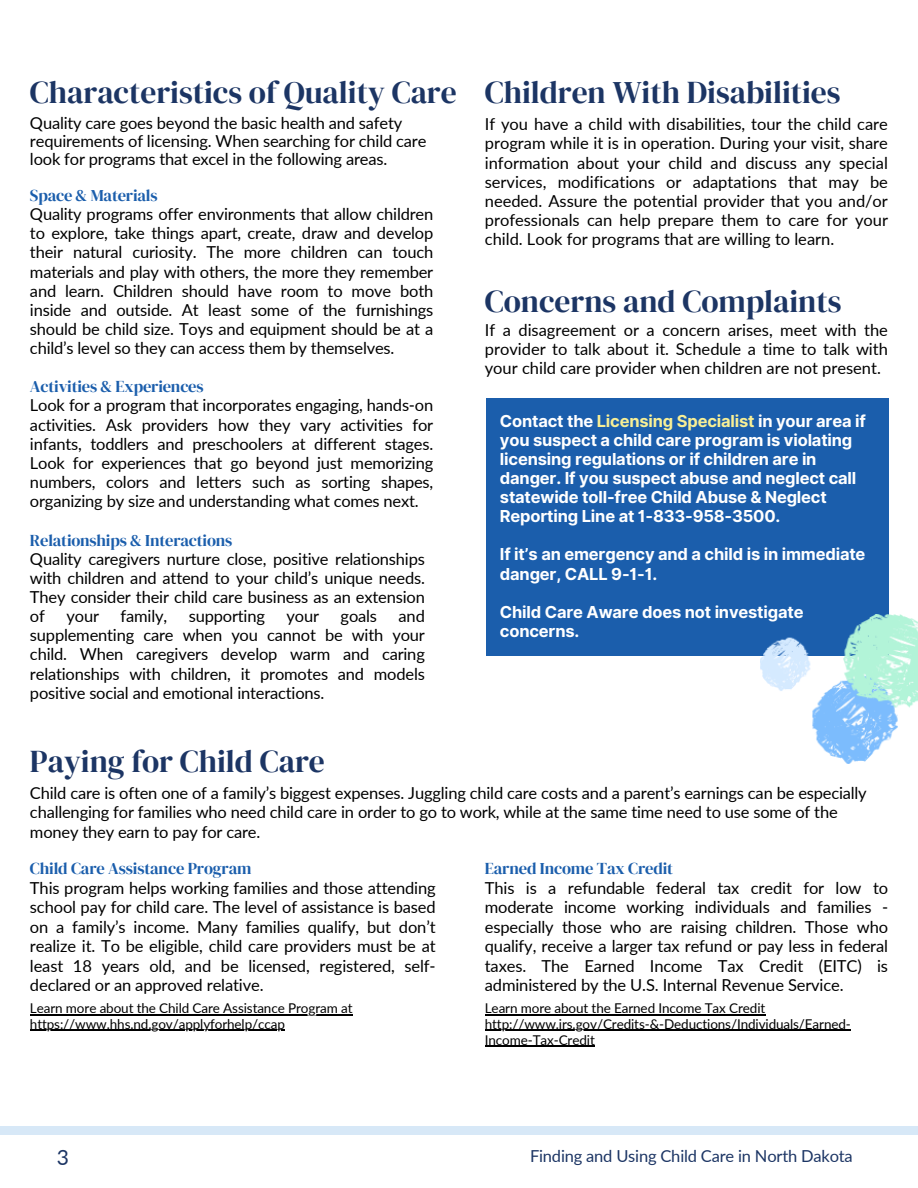
<style>
.page{position:relative;width:918px;height:1188px;background:#fff}
.page>*{position:absolute;margin:0;border:0;box-sizing:border-box;transform-origin:0 0}
.t1{font:31.5px "DM Serif Display";color:#1c3564}
.t2{font:21px "Lato";color:#1c3564}
.t3{font:16.5px/19.2px "Lato";letter-spacing:-.01em;color:#000}
.t4{font:700 16.5px/19.2px "Inter";letter-spacing:-.01em;color:#fff}
.t5{font:16.5px "Lato";letter-spacing:-.01em;color:#1c3564}
.t6{font:13.5px/15.8px "Lato";letter-spacing:-.01em;color:#000}
.s1{font-family:"DM Serif Display";color:#1b5eac}
.s2{color:#f8ef95}
</style>
<div class="page">
<div style="left:486px;top:398px;width:402px;height:258px;background:#1b5eac"></div>
<hr style="left:485px;top:1014px;width:280px;height:1px;background:#000">
<hr style="left:485px;top:1030px;width:366px;height:1px;background:#000">
<hr style="left:485px;top:1046px;width:110px;height:1px;background:#000">
<hr style="left:30px;top:1014px;width:241px;height:1px;background:#000">
<hr style="left:271px;top:1014px;width:81px;height:1px;background:#000">
<hr style="left:30px;top:1030px;width:255px;height:1px;background:#000">
<img style="left:761px;top:615px;width:157px;height:148px">
<div style="left:0;top:1126px;width:918px;height:9px;background:#d7e8f7"></div>
<h2 class="t1" style="left:30px;top:71px;width:428px">Characteristics of Quality Care</h2>
<h2 class="t3" style="left:30px;top:114px;width:398px;line-height:18px">Quality care goes beyond the basic health and safety requirements of licensing. When searching for child care look for programs that excel in the following areas.</h2>
<h2 class="t3" style="left:30px;top:185px;width:405px"><span class="s1">Space &amp; Materials<br></span>Quality programs offer environments that allow children to explore, take things apart, create, draw and develop their natural curiosity. The more children can touch materials and play with others, the more they remember and learn. Children should have room to move both inside and outside. At least some of the furnishings should be child size. Toys and equipment should be at a child’s level so they can access them by themselves.</h2>
<h2 class="t3" style="left:30px;top:376px;width:405px"><span class="s1">Activities &amp; Experiences<br></span>Look for a program that incorporates engaging, hands-on activities. Ask providers how they vary activities for infants, toddlers and preschoolers at different stages.<br>Look for experiences that go beyond just memorizing numbers, colors and letters such as sorting shapes, organizing by size and understanding what comes next.</h2>
<h2 class="t3" style="left:30px;top:530px;width:396px"><span class="s1">Relationships &amp; Interactions<br></span>Quality caregivers nurture close, positive relationships with children and attend to your child’s unique needs.<br>They consider their child care business as an extension of</h2>
<h2 class="t3" style="left:30px;top:606px;width:396px;text-align:justify;text-indent:369px">and supplementing care when you cannot be with your child. When caregivers develop warm and caring relationships with children, it promotes and models positive social and emotional interactions.</h2>
<h2 class="t3" style="left:67px;top:606px;width:34px">your</h2>
<h2 class="t3" style="left:121px;top:606px;width:48px">family,</h2>
<h2 class="t3" style="left:189px;top:606px;width:78px">supporting</h2>
<h2 class="t3" style="left:287px;top:606px;width:34px">your</h2>
<h2 class="t3" style="left:341px;top:606px;width:38px">goals</h2>
<h2 class="t1" style="left:485px;top:71px;width:357px">Children With Disabilities</h2>
<h2 class="t3" style="left:485px;top:114px;width:405px;text-align:justify">If you have a child with disabilities, tour the child care program while it is in operation. During your visit, share information about your child and discuss any special services, modifications or adaptations that may be needed. Assure the potential provider that you and/or professionals can help prepare them to care for your child. Look for programs that are willing to learn.</h2>
<h2 class="t1" style="left:485px;top:280px;width:358px">Concerns and Complaints</h2>
<h2 class="t3" style="left:485px;top:320px;width:405px;text-align:justify">If a disagreement or a concern arises, meet with the provider to talk about it. Schedule a time to talk with your child care provider when children are not present.</h2>
<h1 class="t4" style="left:500px;top:411px;width:367px">Contact the <span class="s2">Licensing Specialist</span> in your area if you suspect a child care program is violating licensing regulations or if children are in danger. If you suspect abuse and neglect call statewide toll-free Child Abuse &amp; Neglect Reporting Line at 1-833-958-3500.</h1>
<h1 class="t4" style="left:500px;top:545px;width:367px">If it’s an emergency and a child is in immediate danger, CALL 9-1-1.</h1>
<h1 class="t4" style="left:500px;top:602px;width:305px">Child Care Aware does not investigate concerns.</h1>
<p class="t1" style="left:30px;top:740px;width:296px">Paying for Child Care</p>
<p class="t3" style="left:30px;top:783px;width:838px">Child care is often one of a family’s biggest expenses. Juggling child care costs and a parent’s earnings can be especially challenging for families who need child care in order to go to work, while at the same time need to use some of the money they earn to pay for care.</p>
<h2 class="t3" style="left:485px;top:858px;width:405px"><span class="s1">Earned Income Tax Credit<br></span>This is a refundable federal tax credit for low to moderate income working individuals and families - especially those who are raising children. Those who qualify, receive a larger tax refund or pay less in federal taxes. The Earned Income Tax Credit (EITC) is administered by the U.S. Internal Revenue Service.</h2>
<h2 class="t6" style="left:485px;top:1000px;width:282px">Learn more about the Earned Income Tax Credit</h2>
<p class="t6" style="left:485px;top:1016px;width:368px">http://www.irs.gov/Credits-&amp;-Deductions/Individuals/Earned-<br>Income-Tax-Credit</p>
<h2 class="t3" style="left:30px;top:858px;width:407px"><span class="s1">Child Care Assistance Program<br></span>This program helps working families and those attending school pay for child care. The level of assistance is based on a family’s income. Many families qualify, but don’t realize it. To be eligible, child care providers must be at least 18 years old, and be licensed, registered, self&shy;declared or an approved relative.</h2>
<p class="t6" style="left:30px;top:1000px;width:324px">Learn more about the Child Care Assistance Program at</p>
<h2 class="t6" style="left:30px;top:1016px;width:256px">https://www.hhs.nd.gov/applyforhelp/ccap</h2>
<p class="t2" style="left:57px;top:1145px;width:14px">3</p>
<p class="t5" style="left:530px;top:1145px;width:324px">Finding and Using Child Care in North Dakota</p>
</div>
